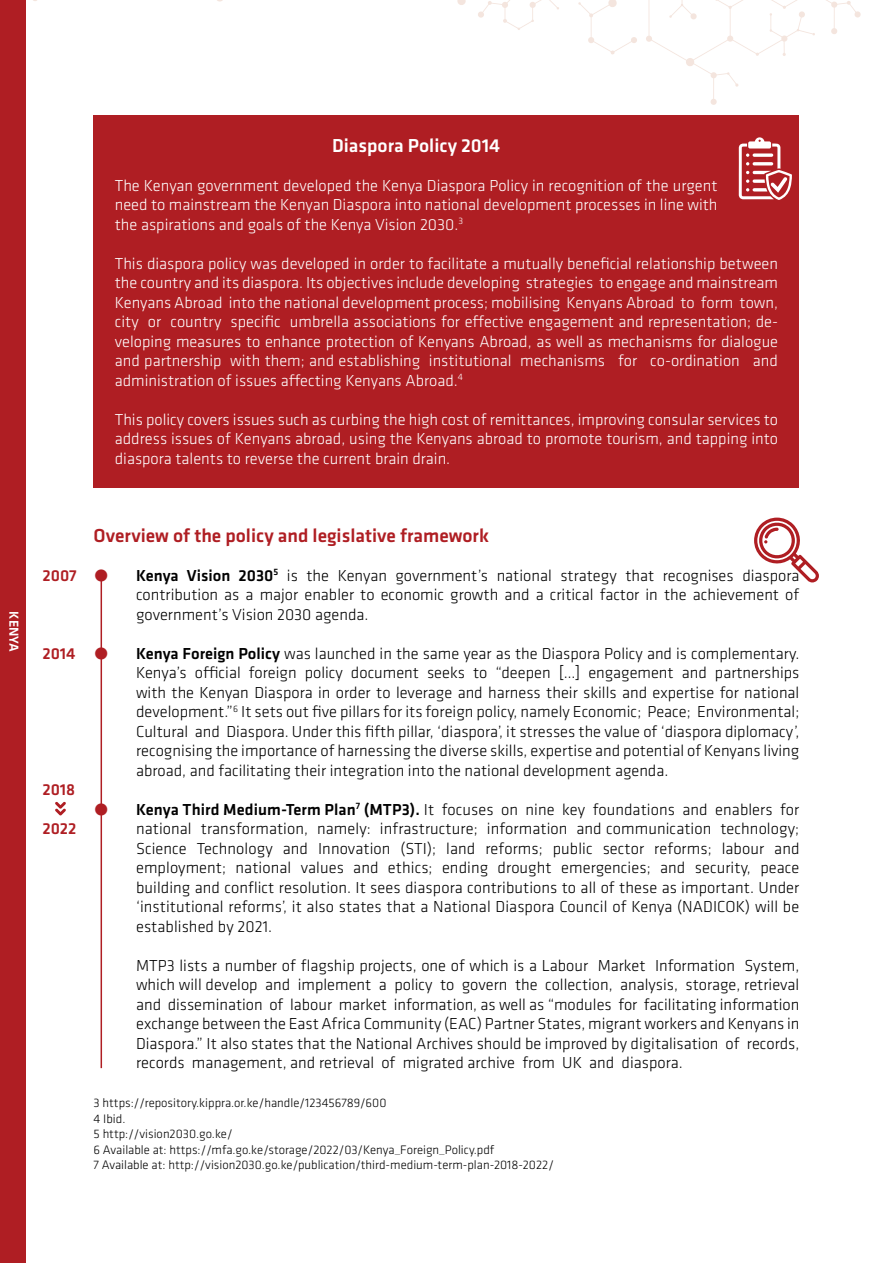
<style>
.page{position:relative;width:893px;height:1263px;background:#fff}
.page>*{position:absolute;margin:0;border:0;box-sizing:border-box;transform-origin:0 0}
.t1{font:500 19.5px "Klavika";color:#af1e23}
.t2{font:500 19.5px "Klavika";color:#fff}
.t3{font:300 16.5px/19.5px "Klavika";color:#000;text-align:justify}
.t4{font:300 16.5px/19.5px "Klavika";color:#fff;text-align:justify}
.t5{font:500 16.5px "Klavika";color:#af1e23}
.t6{font:500 13.5px "Klavika";color:#fff}
.t7{font:300 12.75px/15.6px "Klavika";color:#000}
.s1{font-weight:700;font-size:45px;color:#af1e23}
.s2{font-weight:500}
</style>
<div class="page">
<div style="left:0;top:0;width:26px;height:1263px;background:#af1e23"></div>
<svg style="left:578px;top:0;width:59px;height:55px"></svg>
<svg style="left:457px;top:0;width:102px;height:30px"></svg>
<svg style="left:646px;top:0;width:215px;height:105px"></svg>
<div style="left:94px;top:115px;width:705px;height:373px;background:#af1e23"></div>
<svg style="left:739px;top:137px;width:53px;height:63px"></svg>
<svg style="left:754px;top:518px;width:65px;height:64px"></svg>
<hr style="left:101px;top:578px;width:1px;height:490px;background:#af1e23">
<svg style="left:55px;top:802px;width:11px;height:14px"></svg>
<p class="t6" style="left:23px;top:611px;width:42px;rotate:90deg">KENYA</p>
<p class="t2" style="left:332px;top:132px;width:170px">Diaspora Policy 2014</p>
<p class="t4" style="left:115px;top:175px;width:604px">The Kenyan government developed the Kenya Diaspora Policy in recognition of the urgent need to mainstream the Kenyan Diaspora into national development processes in line with the aspirations and goals of the Kenya Vision 2030.<sup>3</sup></p>
<p class="t4" style="left:115px;top:253px;width:665px">This diaspora policy was developed in order to facilitate a mutually beneficial relationship between the country and its diaspora. Its objectives include developing strategies to engage and mainstream Kenyans Abroad into the national development process; mobilising Kenyans Abroad to form town, city or country specific umbrella associations for effective engagement and representation; de&shy;veloping measures to enhance protection of Kenyans Abroad, as well as mechanisms for dialogue and partnership with them; and establishing institutional mechanisms for co-ordination and administration of issues affecting Kenyans Abroad.<sup>4</sup></p>
<p class="t4" style="left:115px;top:409px;width:665px">This policy covers issues such as curbing the high cost of remittances, improving consular services to address issues of Kenyans abroad, using the Kenyans abroad to promote tourism, and tapping into diaspora talents to reverse the current brain drain.</p>
<p class="t5" style="left:43px;top:564px;width:36px">2007</p>
<p class="t5" style="left:43px;top:642px;width:35px">2014</p>
<p class="t5" style="left:43px;top:778px;width:34px">2018</p>
<p class="t5" style="left:43px;top:817px;width:35px">2022</p>
<p class="t1" style="left:94px;top:522px;width:413px">Overview of the policy and legislative framework <sup>34</sup></p>
<p class="t3" style="left:136px;top:565px;width:665px;text-indent:-43px"><span class="s1">•</span> <span class="s2">Kenya Vision 2030</span><sup>5</sup> is the Kenyan government’s national strategy that recognises diaspora contribution as a major enabler to economic growth and a critical factor in the achievement of government’s Vision 2030 agenda.</p>
<p class="t3" style="left:136px;top:643px;width:665px;text-indent:-43px"><span class="s1">•</span> <span class="s2">Kenya Foreign Policy</span> was launched in the same year as the Diaspora Policy and is complementary.<br>Kenya’s official foreign policy document seeks to “deepen […] engagement and partnerships with the Kenyan Diaspora in order to leverage and harness their skills and expertise for national development.”<sup>6</sup> It sets out five pillars for its foreign policy, namely Economic; Peace; Environmental; Cultural and Diaspora. Under this fifth pillar, ‘diaspora’, it stresses the value of ‘diaspora diplomacy’, recognising the importance of harnessing the diverse skills, expertise and potential of Kenyans living abroad, and facilitating their integration into the national development agenda.</p>
<p class="t3" style="left:136px;top:799px;width:665px;text-indent:-43px"><span class="s1">•</span> <span class="s2">Kenya Third Medium-Term Plan</span><sup>7</sup> <span class="s2">(MTP3).</span> It focuses on nine key foundations and enablers for national transformation, namely: infrastructure; information and communication technology; Science Technology and Innovation (STI); land reforms; public sector reforms; labour and employment; national values and ethics; ending drought emergencies; and security, peace building and conflict resolution. It sees diaspora contributions to all of these as important. Under ‘institutional reforms’, it also states that a National Diaspora Council of Kenya (NADICOK) will be established by 2021.</p>
<p class="t3" style="left:136px;top:955px;width:665px">MTP3 lists a number of flagship projects, one of which is a Labour Market Information System, which will develop and implement a policy to govern the collection, analysis, storage, retrieval and dissemination of labour market information, as well as “modules for facilitating information exchange between the East Africa Community (EAC) Partner States, migrant workers and Kenyans in Diaspora.” It also states that the National Archives should be improved by digitalisation of records, records management, and retrieval of migrated archive from UK and diaspora.</p>
<p class="t7" style="left:94px;top:1095px;width:462px">3 https://repository.kippra.or.ke/handle/123456789/600<br>4 Ibid.<br>5 http://vision2030.go.ke/<br>6 Available at: https://mfa.go.ke/storage/2022/03/Kenya_Foreign_Policy.pdf<br>7 Available at: http://vision2030.go.ke/publication/third-medium-term-plan-2018-2022/</p>
</div>
